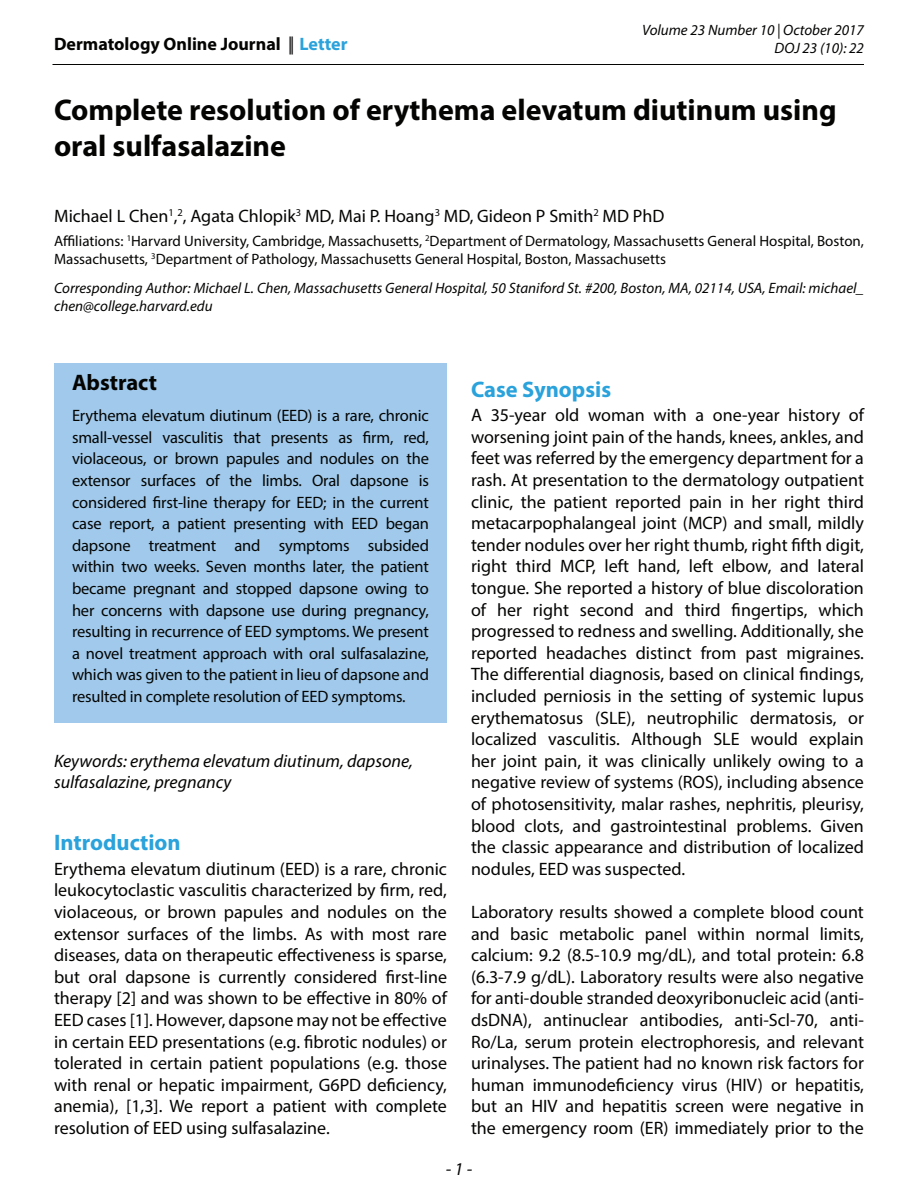
<style>
.page{position:relative;width:918px;height:1188px;background:#fff}
.page>*{position:absolute;margin:0;border:0;box-sizing:border-box;transform-origin:0 0}
.t1{font:700 30px/36px "Myriad Pro";color:#040503}
.Sub_title_Color{font:700 22.5px "Myriad Pro";color:#2aa2db}
.Sub_title_Abstract{font:700 22.5px "Myriad Pro";color:#040503}
.Body_text{font:18px/21.6px "Myriad Pro";color:#040503;text-align:justify}
.Keywords{font:italic 18px/21.6px "Myriad Pro";color:#040503}
.Affiliations_1{font:18px "Myriad Pro";color:#040503}
.t2{font:700 18px "Myriad Pro";color:#040503}
.Body_text_Abstract{font:16.5px/21.6px "Myriad Pro";letter-spacing:-.01em;color:#040503;text-align:justify}
.Affiliations_1-2{font:15px/18px "Myriad Pro";color:#040503}
.Corresponding_author{font:italic 15px/18px "Myriad Pro";color:#040503;text-align:right}
.s1{font-weight:400}
.s2{color:#2aa2db}
</style>
<div class="page">
<hr style="left:52px;top:64px;width:812px;height:1px;background:#040503">
<div style="left:54px;top:363px;width:393px;height:360px;background:#a0c9eb"></div>
<p class="t2" style="left:54px;top:32px;width:295px">Dermatology Online Journal <span class="s1">||</span> <span class="s2">Letter</span></p>
<p class="Corresponding_author" style="left:642px;top:20px;width:223px">Volume 23 Number 10 | October 2017<br>DOJ 23 (10): 22</p>
<p class="t1" style="left:54px;top:91px;width:784px">Complete resolution of erythema elevatum diutinum using oral sulfasalazine</p>
<p class="Affiliations_1" style="left:54px;top:205px;width:612px">Michael L Chen<sup>1</sup>,<sup>2</sup>, Agata Chlopik<sup>3</sup> MD, Mai P. Hoang<sup>3</sup> MD, Gideon P Smith<sup>2</sup> MD PhD</p>
<p class="Affiliations_1-2" style="left:54px;top:232px;width:812px">Affiliations: <sup>1</sup>Harvard University, Cambridge, Massachusetts, <sup>2</sup>Department of Dermatology, Massachusetts General Hospital, Boston,<br>Massachusetts, <sup>3</sup>Department of Pathology, Massachusetts General Hospital, Boston, Massachusetts</p>
<p class="Corresponding_author" style="left:54px;top:278px;width:812px;text-align:left">Corresponding Author: Michael L. Chen, Massachusetts General Hospital, 50 Staniford St. #200, Boston, MA, 02114, USA, Email: michael_ chen@college.harvard.edu</p>
<p class="Sub_title_Abstract" style="left:72px;top:368px;width:87px">Abstract</p>
<p class="Body_text_Abstract" style="left:72px;top:405px;width:359px">Erythema elevatum diutinum (EED) is a rare, chronic small-vessel vasculitis that presents as firm, red, violaceous, or brown papules and nodules on the extensor surfaces of the limbs. Oral dapsone is considered first-line therapy for EED; in the current case report, a patient presenting with EED began dapsone treatment and symptoms subsided within two weeks. Seven months later, the patient became pregnant and stopped dapsone owing to her concerns with dapsone use during pregnancy, resulting in recurrence of EED symptoms. We present a novel treatment approach with oral sulfasalazine, which was given to the patient in lieu of dapsone and resulted in complete resolution of EED symptoms.</p>
<p class="Keywords" style="left:54px;top:750px;width:360px">Keywords: erythema elevatum diutinum, dapsone, sulfasalazine, pregnancy</p>
<p class="Sub_title_Color" style="left:54px;top:828px;width:128px">Introduction</p>
<p class="Body_text" style="left:54px;top:858px;width:395px">Erythema elevatum diutinum (EED) is a rare, chronic leukocytoclastic vasculitis characterized by firm, red, violaceous, or brown papules and nodules on the extensor surfaces of the limbs. As with most rare diseases, data on therapeutic effectiveness is sparse, but oral dapsone is currently considered first-line therapy [2] and was shown to be effective in 80% of EED cases [1]. However, dapsone may not be effective in certain EED presentations (e.g. fibrotic nodules) or tolerated in certain patient populations (e.g. those with renal or hepatic impairment, G6PD deficiency, anemia), [1,3]. We report a patient with complete resolution of EED using sulfasalazine.</p>
<p class="Sub_title_Color" style="left:471px;top:374px;width:142px">Case Synopsis</p>
<p class="Body_text" style="left:471px;top:404px;width:395px">A 35-year old woman with a one-year history of worsening joint pain of the hands, knees, ankles, and feet was referred by the emergency department for a rash. At presentation to the dermatology outpatient clinic, the patient reported pain in her right third metacarpophalangeal joint (MCP) and small, mildly tender nodules over her right thumb, right fifth digit, right third MCP, left hand, left elbow, and lateral tongue. She reported a history of blue discoloration of her right second and third fingertips, which progressed to redness and swelling. Additionally, she reported headaches distinct from past migraines.<br>The differential diagnosis, based on clinical findings, included perniosis in the setting of systemic lupus erythematosus (SLE), neutrophilic dermatosis, or localized vasculitis. Although SLE would explain her joint pain, it was clinically unlikely owing to a negative review of systems (ROS), including absence of photosensitivity, malar rashes, nephritis, pleurisy, blood clots, and gastrointestinal problems. Given the classic appearance and distribution of localized nodules, EED was suspected.</p>
<p class="Body_text" style="left:471px;top:901px;width:395px">Laboratory results showed a complete blood count and basic metabolic panel within normal limits, calcium: 9.2 (8.5-10.9 mg/dL), and total protein: 6.8 (6.3-7.9 g/dL). Laboratory results were also negative for anti-double stranded deoxyribonucleic acid (anti&shy;dsDNA), antinuclear antibodies, anti-Scl-70, anti-Ro/La, serum protein electrophoresis, and relevant urinalyses. The patient had no known risk factors for human immunodeficiency virus (HIV) or hepatitis, but an HIV and hepatitis screen were negative in the emergency room (ER) immediately prior to the</p>
<p class="Keywords" style="left:446px;top:1157px;width:28px">- 1 -</p>
</div>
